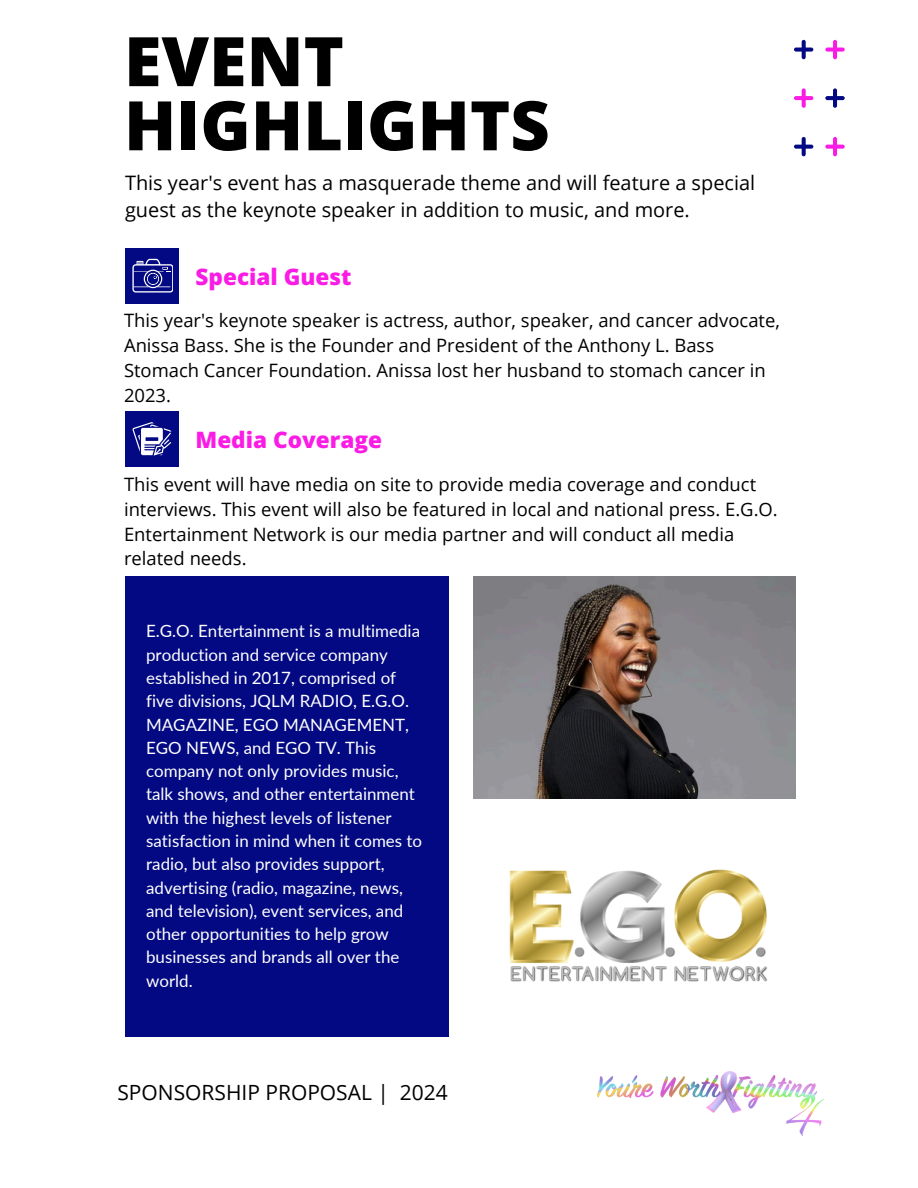
<style>
.page{position:relative;width:918px;height:1188px;background:#fff}
.page>*{position:absolute;margin:0;border:0;box-sizing:border-box;transform-origin:0 0}
.t1{font:800 68.4px/64.2px "Open Sans";color:#000}
.t2{font:800 22.5px "Open Sans";color:#fa1ce4}
.t3{font:21px "Open Sans";color:#000}
.t4{font:19.95px/27px "Open Sans";color:#000}
.t5{font:18.45px/24.8px "Open Sans";color:#000}
.t6{font:16.95px/23.2px "Lato";color:#fff}
</style>
<div class="page">
<div style="left:125px;top:248px;width:54px;height:55px;background:#030982"></div>
<img style="left:474px;top:576px;width:321px;height:222px">
<img style="left:509px;top:869px;width:258px;height:113px">
<div style="left:125px;top:411px;width:54px;height:55px;background:#030982"></div>
<div style="left:125px;top:576px;width:324px;height:461px;background:#030982"></div>
<svg style="left:132px;top:422px;width:39px;height:34px"></svg>
<svg style="left:132px;top:259px;width:41px;height:33px"></svg>
<img style="left:597px;top:1072px;width:226px;height:64px">
<svg style="left:825px;top:40px;width:20px;height:19px"></svg>
<svg style="left:825px;top:88px;width:20px;height:20px"></svg>
<svg style="left:825px;top:137px;width:20px;height:19px"></svg>
<svg style="left:794px;top:40px;width:19px;height:19px"></svg>
<svg style="left:794px;top:88px;width:19px;height:20px"></svg>
<svg style="left:794px;top:137px;width:19px;height:19px"></svg>
<h4 class="t1" style="left:124px;top:28px;width:427px">EVENT<br>HIGHLIGHTS</h4>
<h3 class="t4" style="left:125px;top:169px;width:632px">This year's event has a masquerade theme and will feature a special guest as the keynote speaker in addition to music, and more.</h3>
<h4 class="t2" style="left:196px;top:261px;width:157px">Special Guest</h4>
<h3 class="t5" style="left:124px;top:308px;width:657px">This year's keynote speaker is actress, author, speaker, and cancer advocate, Anissa Bass. She is the Founder and President of the Anthony L. Bass Stomach Cancer Foundation. Anissa lost her husband to stomach cancer in 2023.</h3>
<p class="t2" style="left:196px;top:424px;width:188px">Media Coverage</p>
<h4 class="t5" style="left:124px;top:472px;width:655px">This event will have media on site to provide media coverage and conduct interviews. This event will also be featured in local and national press. E.G.O.<br>Entertainment Network is our media partner and will conduct all media related needs.</h4>
<p class="t6" style="left:146px;top:619px;width:278px">E.G.O. Entertainment is a multimedia production and service company established in 2017, comprised of five divisions, JQLM RADIO, E.G.O.<br>MAGAZINE, EGO MANAGEMENT,<br>EGO NEWS, and EGO TV. This company not only provides music, talk shows, and other entertainment with the highest levels of listener satisfaction in mind when it comes to radio, but also provides support, advertising (radio, magazine, news, and television), event services, and other opportunities to help grow businesses and brands all over the world.</p>
<p class="t3" style="left:117px;top:1077px;width:273px">SPONSORSHIP PROPOSAL |</p>
<p class="t3" style="left:400px;top:1077px;width:49px">2024</p>
</div>
